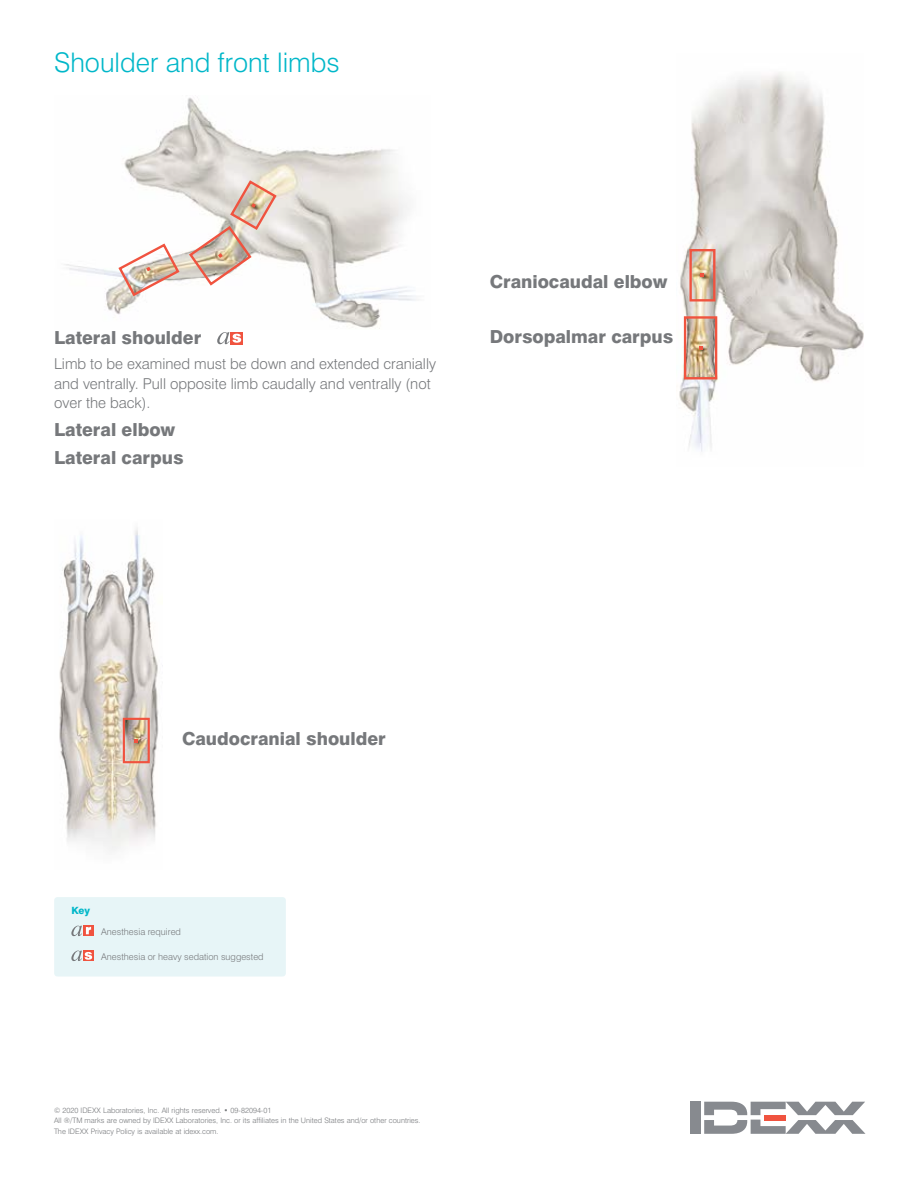
<style>
.page{position:relative;width:918px;height:1188px;background:#fff}
.page>*{position:absolute;margin:0;border:0;box-sizing:border-box;transform-origin:0 0}
.t1{font:300 27px "Swiss 721 BT";color:#00b7c9}
.t2{font:800 18px/27.9px "Swiss 721 BT";color:#76787b}
.t3{font:300 15px/19.5px "Swiss 721 BT";color:#76787b}
.t4{font:800 10.05px "Swiss 721 BT";color:#00b7c9}
.t5{font:300 9.3px "Swiss 721 BT";color:#76787b}
.t6{font:300 7.5px/10.5px "Swiss 721 BT";color:#76787b}
</style>
<div class="page">
<div style="left:690px;top:1102px;width:10px;height:32px;background:#878a8f"></div>
<svg style="left:704px;top:1102px;width:161px;height:32px"></svg>
<img style="left:64px;top:97px;width:352px;height:232px">
<svg style="left:187px;top:179px;width:91px;height:108px"></svg>
<svg style="left:117px;top:242px;width:64px;height:56px"></svg>
<svg style="left:241px;top:332px;width:2px;height:12px"></svg>
<svg style="left:217px;top:332px;width:24px;height:12px"></svg>
<img style="left:59px;top:528px;width:100px;height:323px">
<img style="left:126px;top:721px;width:21px;height:39px">
<div style="left:123px;top:718px;width:27px;height:45px;border:2px solid #f0533f"></div>
<div style="left:134px;top:738px;width:8px;height:8px;background:#000;opacity:.75"></div>
<img style="left:679px;top:72px;width:185px;height:380px">
<img style="left:687px;top:319px;width:27px;height:57px">
<div style="left:684px;top:316px;width:33px;height:63px;border:2px solid #f0533f"></div>
<img style="left:692px;top:252px;width:21px;height:47px">
<div style="left:689px;top:249px;width:27px;height:53px;border:2px solid #f0533f"></div>
<div style="left:697px;top:344px;width:11px;height:11px;background:#000;opacity:.75"></div>
<svg style="left:699px;top:346px;width:3px;height:4px"></svg>
<div style="left:699px;top:272px;width:11px;height:10px;background:#000;opacity:.75"></div>
<div style="left:54px;top:897px;width:232px;height:79px;background:#e7f5f7;border-radius:3px"></div>
<svg style="left:83px;top:925px;width:11px;height:11px"></svg>
<svg style="left:71px;top:926px;width:20px;height:10px"></svg>
<div style="left:83px;top:950px;width:11px;height:11px;background:#f0533f"></div>
<svg style="left:71px;top:951px;width:21px;height:10px"></svg>
<h1 class="t1" style="left:54px;top:46px;width:287px">Shoulder and front limbs</h1>
<h2 class="t2" style="left:54px;top:324px;width:149px">Lateral shoulder</h2>
<h3 class="t3" style="left:54px;top:354px;width:383px">Limb to be examined must be down and extended cranially and ventrally. Pull opposite limb caudally and ventrally (not over the back).</h3>
<h2 class="t2" style="left:54px;top:416px;width:131px">Lateral elbow<br>Lateral carpus</h2>
<h2 class="t2" style="left:490px;top:267px;width:180px">Craniocaudal elbow</h2>
<h2 class="t2" style="left:490px;top:323px;width:185px">Dorsopalmar carpus</h2>
<h2 class="t2" style="left:182px;top:724px;width:205px">Caudocranial shoulder</h2>
<h3 class="t4" style="left:71px;top:905px;width:20px">Key</h3>
<p class="t5" style="left:101px;top:926px;width:81px">Anesthesia required</p>
<p class="t5" style="left:101px;top:951px;width:164px">Anesthesia or heavy sedation suggested</p>
<p class="t6" style="left:54px;top:1105px;width:368px">© 2020 IDEXX Laboratories, Inc. All rights reserved. • 09-82094-01<br>All ®/TM marks are owned by IDEXX Laboratories, Inc. or its affiliates in the United States and/or other countries.<br>The IDEXX Privacy Policy is available at idexx.com.</p>
</div>
